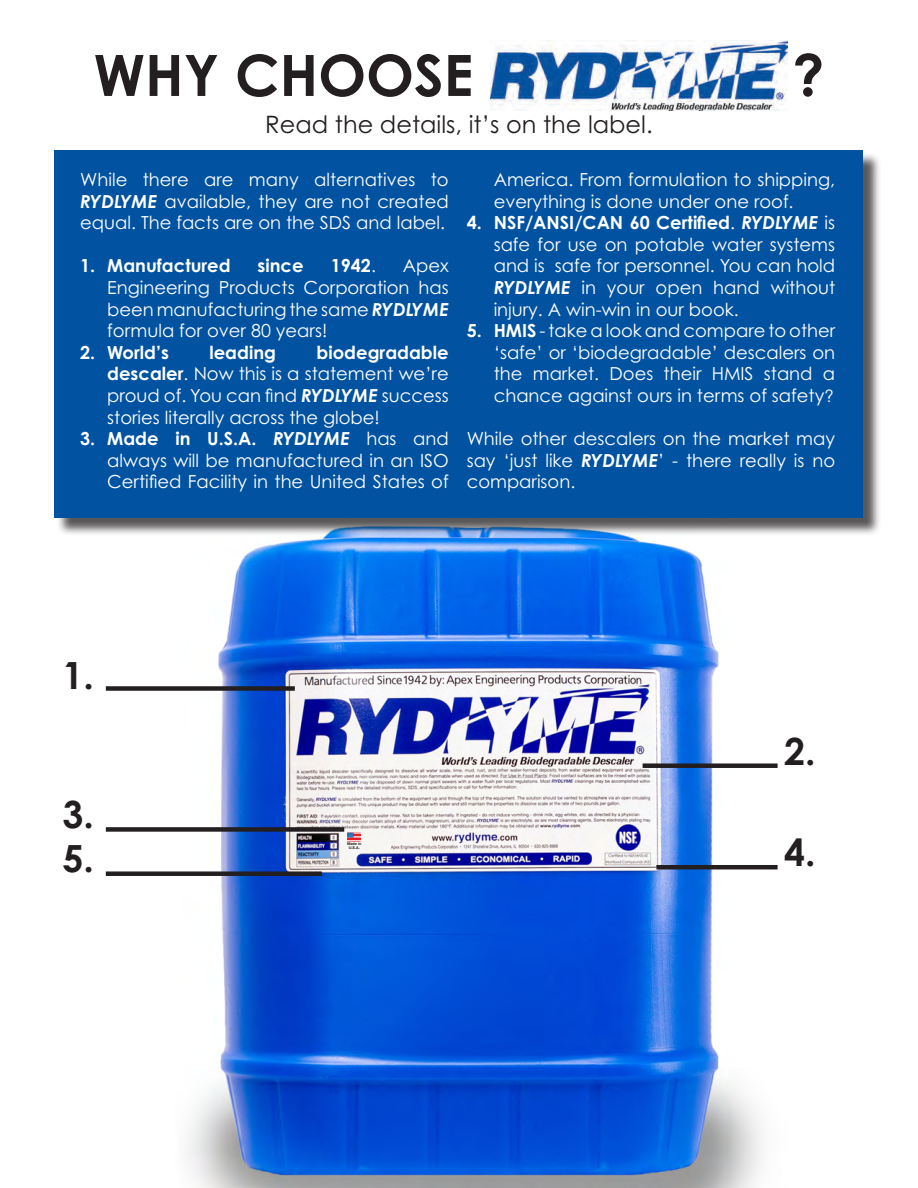
<style>
.page{position:relative;width:918px;height:1188px;background:#fff}
.page>*{position:absolute;margin:0;border:0;box-sizing:border-box;transform-origin:0 0}
.t1{font:700 57px "Century Gothic Pro";color:#231f20}
.t2{font:700 37.5px "Century Gothic Pro";color:#231f20}
.t3{font:24px "Century Gothic Pro";color:#231f20}
.t4{font:18px/21.6px "Century Gothic Pro";color:#fff;text-align:justify}
.t5{font:700 18px "Century Gothic Pro";color:#fff}
.t6{font:700 3.75px/3.8px "Helvetica Neue";color:#231f20;text-align:center}
.s1{font-weight:700;font-style:italic}
.s2{font-weight:400}
.s3{font-weight:700}
.s4{font-family:"Kannada Sangam MN"}
</style>
<div class="page">
<img style="left:188px;top:536px;width:590px;height:652px">
<svg style="left:347px;top:833px;width:14px;height:9px"></svg>
<img style="left:490px;top:41px;width:297px;height:70px">
<div style="left:106px;top:686px;width:189px;height:5px;background:#231f20"></div>
<div style="left:106px;top:871px;width:216px;height:5px;background:#231f20"></div>
<div style="left:106px;top:827px;width:238px;height:5px;background:#231f20"></div>
<div style="left:643px;top:763px;width:135px;height:5px;background:#231f20"></div>
<hr style="left:656px;top:865px;width:122px;height:4px;background:#231f20">
<div style="left:56px;top:152px;width:825px;height:384px;background:#231f20;opacity:.75"></div>
<div style="left:54px;top:150px;width:808px;height:367px;background:#0153a1"></div>
<p class="t1" style="left:94px;top:40px;width:381px">WHY CHOOSE</p>
<p class="t1" style="left:792px;top:40px;width:33px">?</p>
<p class="t3" style="left:265px;top:110px;width:389px">Read the details, it’s on the label.</p>
<p class="t4" style="left:80px;top:169px;width:370px">While there are many alternatives to <span class="s1">RYDLYME</span> available, they are not created equal. The facts are on the SDS and label.</p>
<p class="t5" style="left:80px;top:255px;width:152px">1. Manufactured</p>
<p class="t5" style="left:258px;top:255px;width:48px">since</p>
<p class="t5" style="left:331px;top:255px;width:47px">1942<span class="s2">.</span></p>
<p class="t4" style="left:107px;top:255px;width:343px;text-indent:296px">Apex Engineering Products Corporation has been manufacturing the same <span class="s1">RYDLYME </span>formula for over 80 years!</p>
<p class="t5" style="left:80px;top:341px;width:90px">2. World’s</p>
<p class="t5" style="left:209px;top:341px;width:68px">leading</p>
<p class="t4" style="left:107px;top:341px;width:343px;text-indent:209px"><span class="s3">biodegradable descaler</span>. Now this is a statement we’re proud of. You can find <span class="s1">RYDLYME</span> success stories literally across the globe!</p>
<p class="t4" style="left:107px;top:428px;width:343px;text-indent:-27px"><span class="s3">3. Made in U.S.A.</span> <span class="s1">RYDLYME</span> has and always will be manufactured in an ISO Certified Facility in the United States of</p>
<p class="t4" style="left:494px;top:169px;width:343px">America. From formulation to shipping, everything is done under one roof.</p>
<p class="t4" style="left:494px;top:212px;width:343px;text-indent:-27px"><span class="s3">4. NSF/ANSI/CAN 60 Certified</span>. <span class="s1">RYDLYME</span> is safe for use on potable water systems and is safe for personnel. You can hold <span class="s1">RYDLYME</span> in your open hand without injury. A win-win in our book.</p>
<p class="t4" style="left:494px;top:320px;width:343px;text-indent:-27px"><span class="s3">5. HMIS</span> - take a look and compare to other ‘safe’ or ‘biodegradable’ descalers on the market. Does their HMIS stand a chance against ours in terms of safety<span class="s4">?</span></p>
<p class="t4" style="left:467px;top:428px;width:370px">While other descalers on the market may say ‘just like <span class="s1">RYDLYME</span>’ - there really is no comparison.</p>
<p class="t2" style="left:63px;top:652px;width:33px">1.</p>
<p class="t2" style="left:63px;top:791px;width:33px">3.</p>
<p class="t2" style="left:63px;top:835px;width:33px">5.</p>
<p class="t6" style="left:347px;top:842px;width:16px">Made in<br>U.S.A.</p>
<p class="t2" style="left:784px;top:728px;width:33px">2.</p>
<p class="t2" style="left:784px;top:829px;width:33px">4.</p>
</div>
